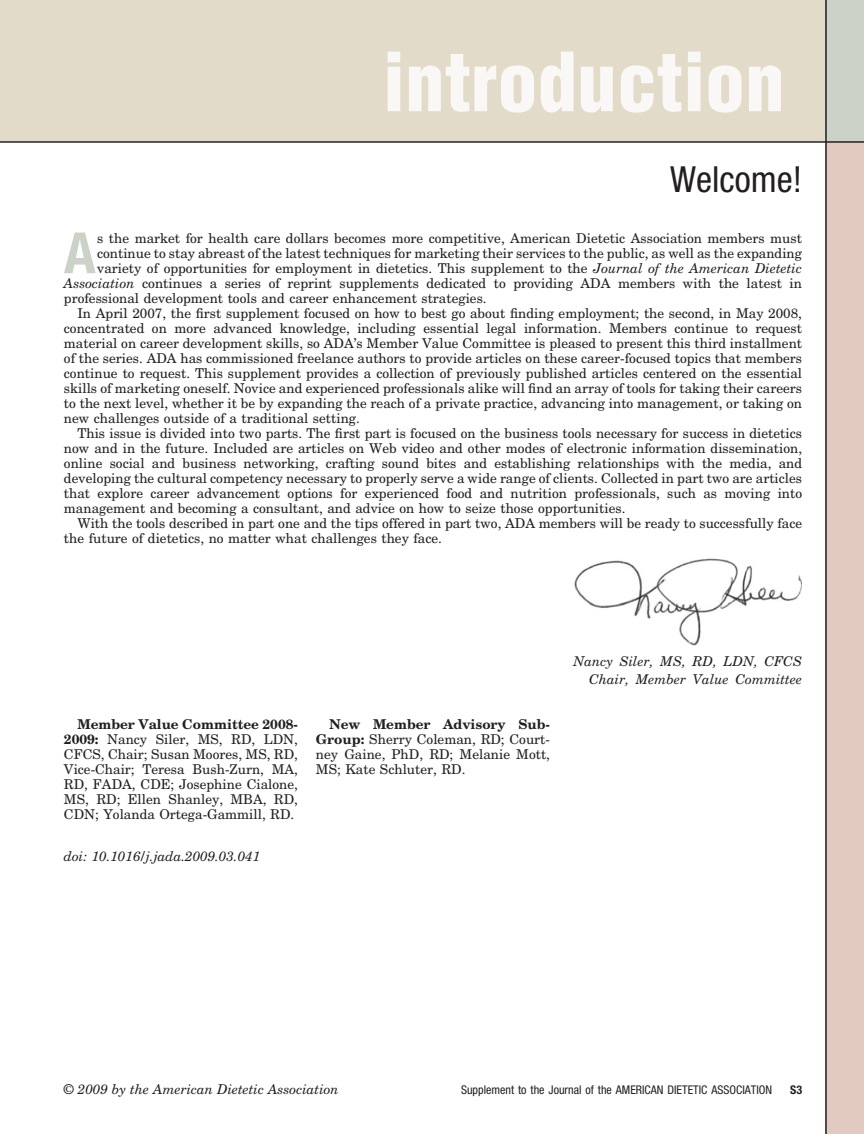
<style>
.page{position:relative;width:864px;height:1134px;background:#fff}
.page>*{position:absolute;margin:0;border:0;box-sizing:border-box;transform-origin:0 0}
.t1{font:900 condensed 79.5px "Helvetica";color:#faf8f6}
.t2{font:700 condensed 57px "Helvetica Neue";color:#cbd3c9}
.t3{font:condensed 36px "Helvetica Neue";color:#231f20}
.t4{font:13.5px/15px "New Century Schlbk";color:#231f20;text-align:justify}
.t5{font:italic 13.5px/18px "New Century Schlbk";color:#231f20;text-align:right}
.t6{font:condensed 12px "Helvetica Neue";color:#231f20}
.t7{font:700 condensed 12px "Helvetica Neue";color:#231f20}
.s1{font-style:italic}
.s2{font-weight:700}
.s3{font-style:normal}
</style>
<div class="page">
<div style="left:0;top:0;width:827px;height:141px;background:#e3dbc9"></div>
<div style="left:825px;top:0;width:39px;height:141px;background:#cbd3c9"></div>
<div style="left:825px;top:141px;width:39px;height:993px;background:#e2cac0"></div>
<img style="left:575px;top:558px;width:227px;height:87px">
<hr style="left:0;top:141px;width:864px;height:2px;background:#231f20">
<hr style="left:825px;top:0;width:2px;height:1134px;background:#231f20">
<h1 class="t1" style="left:383px;top:52px;width:403px">introduction</h1>
<h3 class="t3" style="left:670px;top:167px;width:133px">Welcome!</h3>
<h2 class="t2" style="left:64px;top:233px;width:33px">A</h2>
<p class="t4" style="left:97px;top:232px;width:706px">s the market for health care dollars becomes more competitive, American Dietetic Association members must</p>
<p class="t4" style="left:97px;top:247px;width:706px">continue to stay abreast of the latest techniques for marketing their services to the public, as well as the expanding</p>
<p class="t4" style="left:97px;top:262px;width:706px">variety of opportunities for employment in dietetics. This supplement to the <span class="s1">Journal of the American Dietetic</span></p>
<p class="t4" style="left:64px;top:277px;width:740px"><span class="s1">Association</span> continues a series of reprint supplements dedicated to providing ADA members with the latest in</p>
<p class="t4" style="left:64px;top:292px;width:424px">professional development tools and career enhancement strategies.</p>
<p class="t4" style="left:77px;top:307px;width:726px">In April 2007, the first supplement focused on how to best go about finding employment; the second, in May 2008,</p>
<p class="t4" style="left:64px;top:322px;width:740px">concentrated on more advanced knowledge, including essential legal information. Members continue to request</p>
<p class="t4" style="left:64px;top:337px;width:740px">material on career development skills, so ADA’s Member Value Committee is pleased to present this third installment</p>
<p class="t4" style="left:64px;top:352px;width:740px">of the series. ADA has commissioned freelance authors to provide articles on these career-focused topics that members</p>
<p class="t4" style="left:64px;top:367px;width:740px">continue to request. This supplement provides a collection of previously published articles centered on the essential</p>
<p class="t4" style="left:64px;top:382px;width:740px">skills of marketing oneself. Novice and experienced professionals alike will find an array of tools for taking their careers</p>
<p class="t4" style="left:64px;top:397px;width:740px">to the next level, whether it be by expanding the reach of a private practice, advancing into management, or taking on</p>
<p class="t4" style="left:64px;top:412px;width:298px">new challenges outside of a traditional setting.</p>
<p class="t4" style="left:77px;top:427px;width:726px">This issue is divided into two parts. The first part is focused on the business tools necessary for success in dietetics</p>
<p class="t4" style="left:64px;top:442px;width:740px">now and in the future. Included are articles on Web video and other modes of electronic information dissemination,</p>
<p class="t4" style="left:64px;top:457px;width:740px">online social and business networking, crafting sound bites and establishing relationships with the media, and</p>
<p class="t4" style="left:64px;top:472px;width:740px">developing the cultural competency necessary to properly serve a wide range of clients. Collected in part two are articles</p>
<p class="t4" style="left:64px;top:487px;width:740px">that explore career advancement options for experienced food and nutrition professionals, such as moving into</p>
<p class="t4" style="left:64px;top:502px;width:563px">management and becoming a consultant, and advice on how to seize those opportunities.</p>
<p class="t4" style="left:77px;top:517px;width:726px">With the tools described in part one and the tips offered in part two, ADA members will be ready to successfully face</p>
<p class="t4" style="left:64px;top:532px;width:379px">the future of dietetics, no matter what challenges they face.</p>
<p class="t4" style="left:64px;top:718px;width:236px;text-indent:14px"><span class="s2">Member Value Committee 2008- 2009:</span> Nancy Siler, MS, RD, LDN, CFCS, Chair; Susan Moores, MS, RD, Vice-Chair; Teresa Bush-Zurn, MA, RD, FADA, CDE; Josephine Cialone, MS, RD; Ellen Shanley, MBA, RD, CDN; Yolanda Ortega-Gammill, RD.</p>
<p class="t4" style="left:316px;top:718px;width:236px;text-indent:14px"><span class="s2">New Member Advisory Sub-Group:</span> Sherry Coleman, RD; Court&shy;ney Gaine, PhD, RD; Melanie Mott, MS; Kate Schluter, RD.</p>
<p class="t5" style="left:64px;top:849px;width:198px">doi: 10.1016/j.jada.2009.03.041</p>
<p class="t5" style="left:573px;top:654px;width:230px">Nancy Siler, MS, RD, LDN, CFCS<br>Chair, Member Value Committee</p>
<p class="t5" style="left:64px;top:1081px;width:276px"><span class="s3">©</span> 2009 by the American Dietetic Association</p>
<p class="t6" style="left:461px;top:1085px;width:313px">Supplement to the Journal of the AMERICAN DIETETIC ASSOCIATION</p>
<p class="t7" style="left:790px;top:1085px;width:13px">S3</p>
</div>
